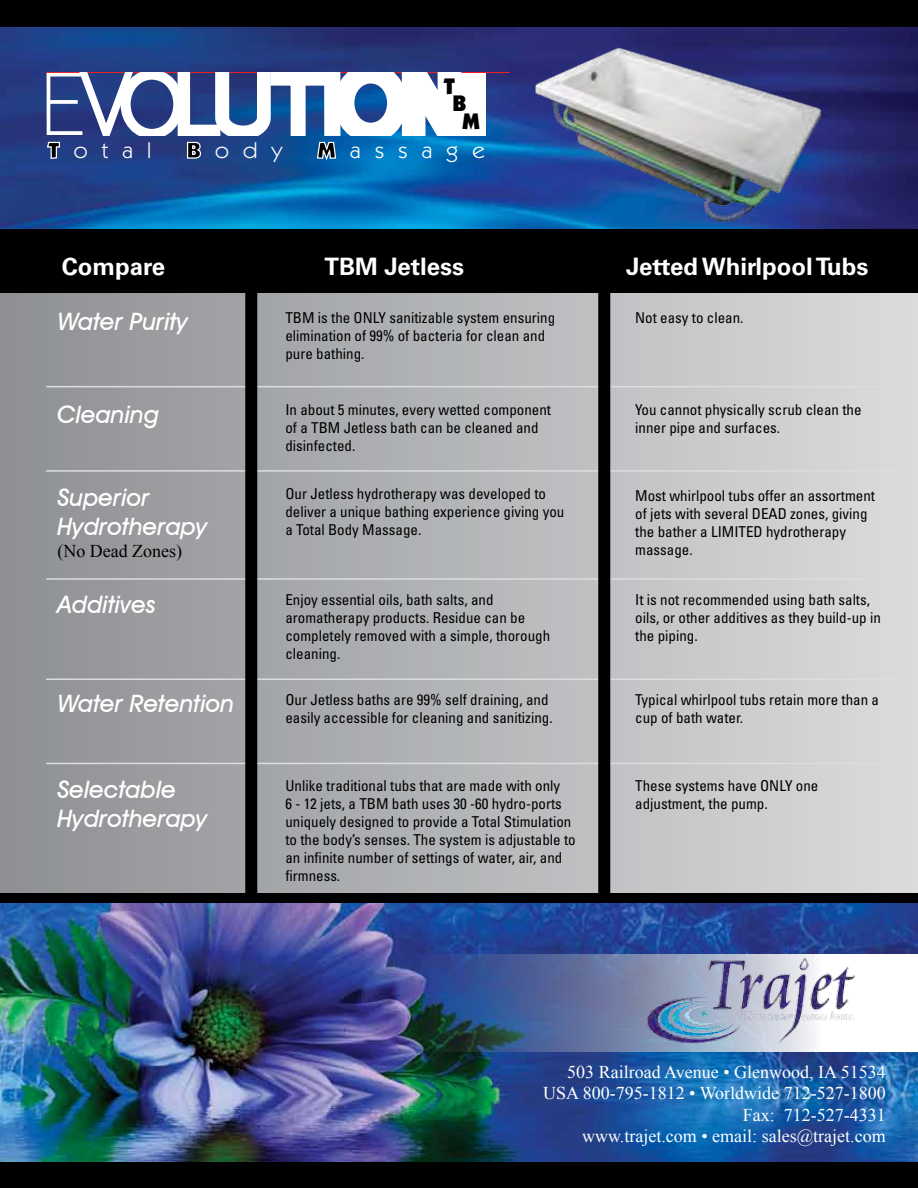
<style>
.page{position:relative;width:918px;height:1188px;background:#000}
.page>*{position:absolute;margin:0;border:0;box-sizing:border-box;transform-origin:0 0}
.t1{font:italic 500 24px/28.8px "Avant Garde IT Cby BT";color:#fff}
.t2{font:700 24px "Univers LT Std";color:#fff}
.t3{font:22.5px "Kabel IT Cby BT";letter-spacing:.6em;color:#fff;scale:1.06 1}
.t4{font:900 22.5px/16.2px "Kabel IT Cby BT";color:#000;text-align:center}
.t5{font:18px/21.6px "Times New Roman";color:#fff;text-align:right}
.t6{font:18px "Times New Roman";color:#000}
.t7{font:condensed 15px/18px "Univers LT Std";color:#000}
.s1{font-weight:900;color:#000}
</style>
<div class="page">
<img style="left:0;top:27px;width:918px;height:1134px">
<div style="left:820px;top:955px;width:98px;height:97px;background:#fff"></div>
<svg style="left:413px;top:955px;width:407px;height:97px"></svg>
<div style="left:0;top:232px;width:918px;height:664px;background:linear-gradient(to right,#8c8f92,#d9dadc)"></div>
<hr style="left:47px;top:73px;width:462px;height:1px;background:#ed1d24">
<div style="left:451px;top:73px;width:35px;height:63px;background:#fff"></div>
<svg style="left:46px;top:72px;width:425px;height:90px"></svg>
<img style="left:642px;top:955px;width:214px;height:91px">
<div style="left:0;top:229px;width:918px;height:63px;background:#000"></div>
<div style="left:0;top:893px;width:918px;height:10px;background:#000"></div>
<img style="left:526px;top:39px;width:302px;height:190px">
<hr style="left:46px;top:386px;width:851px;height:1px;background:#dcddde">
<hr style="left:46px;top:470px;width:851px;height:2px;background:#dcddde">
<hr style="left:46px;top:578px;width:851px;height:2px;background:#dcddde">
<hr style="left:46px;top:679px;width:851px;height:1px;background:#dcddde">
<hr style="left:46px;top:763px;width:851px;height:1px;background:#dcddde">
<div style="left:245px;top:261px;width:12px;height:635px;background:#000"></div>
<div style="left:598px;top:263px;width:12px;height:636px;background:#000"></div>
<h2 class="t4" style="left:444px;top:78px;width:24px">T<br>B</h2>
<h2 class="t4" style="left:462px;top:113px;width:19px">M</h2>
<h2 class="t3" style="left:48px;top:136px;width:99px"><span class="s1">T</span>otal</h2>
<h2 class="t3" style="left:186px;top:136px;width:92px"><span class="s1">B</span>ody</h2>
<h2 class="t3" style="left:317px;top:136px;width:160px"><span class="s1">M</span>assage</h2>
<h1 class="t2" style="left:62px;top:253px;width:105px">Compare</h1>
<h1 class="t2" style="left:324px;top:253px;width:141px">TBM Jetless</h1>
<h1 class="t2" style="left:626px;top:253px;width:244px">Jetted Whirlpool Tubs</h1>
<h1 class="t1" style="left:57px;top:307px;width:132px">Water Purity</h1>
<p class="t7" style="left:285px;top:308px;width:271px">TBM is the ONLY sanitizable system ensuring elimination of 99% of bacteria for clean and pure bathing.</p>
<p class="t7" style="left:635px;top:308px;width:110px">Not easy to clean.</p>
<h1 class="t1" style="left:57px;top:400px;width:103px">Cleaning</h1>
<h1 class="t1" style="left:57px;top:483px;width:152px">Superior<br>Hydrotherapy</h1>
<p class="t6" style="left:57px;top:538px;width:126px">(No Dead Zones)</p>
<h1 class="t1" style="left:57px;top:590px;width:100px">Additives</h1>
<h1 class="t1" style="left:57px;top:689px;width:178px">Water Retention</h1>
<p class="t7" style="left:285px;top:401px;width:267px">In about 5 minutes, every wetted component of a TBM Jetless bath can be cleaned and disinfected.</p>
<p class="t7" style="left:285px;top:484px;width:281px">Our Jetless hydrotherapy was developed to deliver a unique bathing experience giving you a Total Body Massage.</p>
<p class="t7" style="left:285px;top:591px;width:266px">Enjoy essential oils, bath salts, and aromatherapy products. Residue can be completely removed with a simple, thorough cleaning.</p>
<p class="t7" style="left:285px;top:690px;width:269px">Our Jetless baths are 99% self draining, and easily accessible for cleaning and sanitizing.</p>
<h1 class="t1" style="left:57px;top:775px;width:152px">Selectable<br>Hydrotherapy</h1>
<p class="t7" style="left:285px;top:776px;width:292px">Unlike traditional tubs that are made with only<br>6 - 12 jets, a TBM bath uses 30 -60 hydro-ports uniquely designed to provide a Total Stimulation to the body’s senses. The system is adjustable to an infinite number of settings of water, air, and firmness.</p>
<p class="t7" style="left:635px;top:401px;width:228px">You cannot physically scrub clean the inner pipe and surfaces.</p>
<p class="t7" style="left:635px;top:486px;width:241px">Most whirlpool tubs offer an assortment of jets with several DEAD zones, giving the bather a LIMITED hydrotherapy massage.</p>
<p class="t7" style="left:635px;top:591px;width:247px">It is not recommended using bath salts, oils, or other additives as they build-up in the piping.</p>
<p class="t7" style="left:635px;top:690px;width:245px">Typical whirlpool tubs retain more than a cup of bath water.</p>
<p class="t7" style="left:635px;top:776px;width:185px">These systems have ONLY one adjustment, the pump.</p>
<p class="t5" style="left:543px;top:1061px;width:344px">503 Railroad Avenue • Glenwood, IA 51534<br>USA 800-795-1812 • Worldwide 712-527-1800<br>Fax: 712-527-4331<br>www.trajet.com • email: sales@trajet.com</p>
</div>
